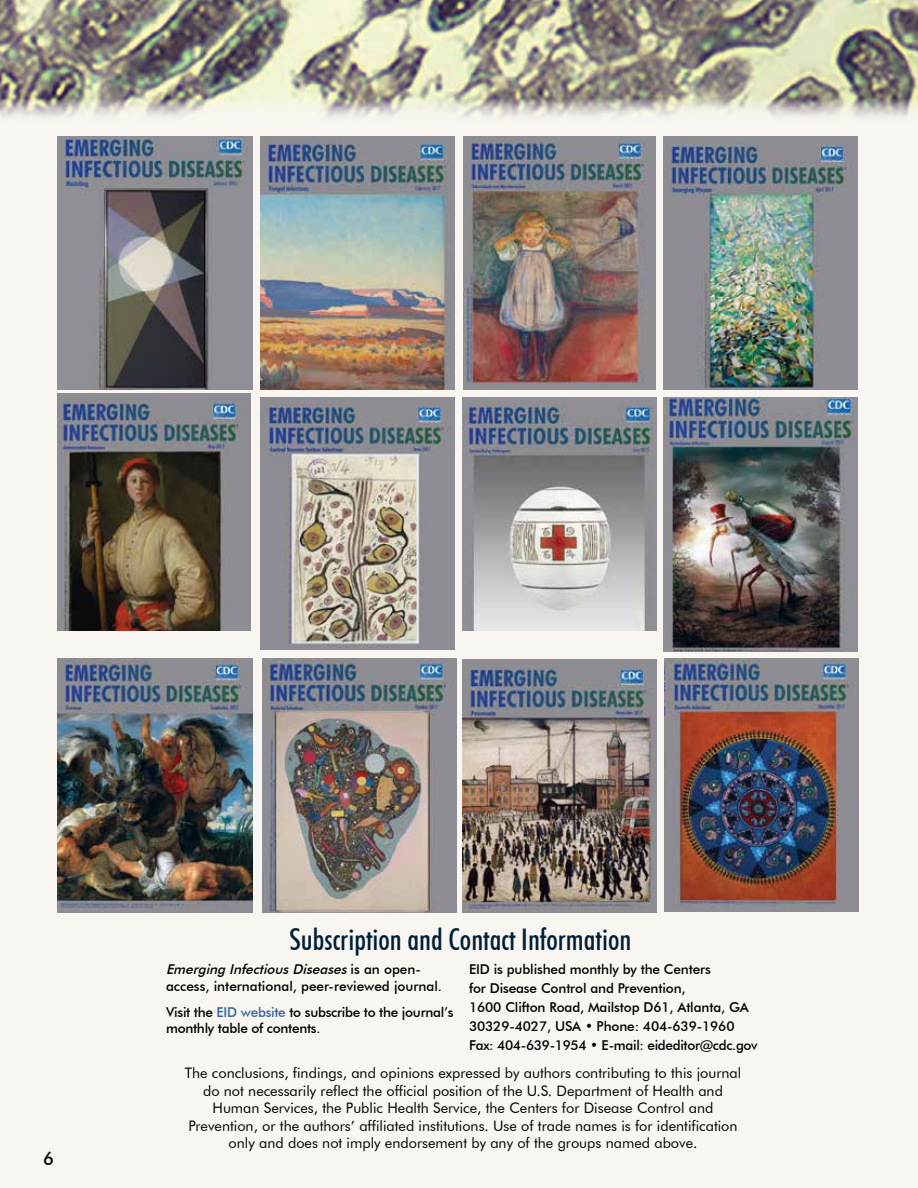
<style>
.page{position:relative;width:918px;height:1188px;background:#f9f6f2}
.page>*{position:absolute;margin:0;border:0;box-sizing:border-box;transform-origin:0 0}
.t1{font:500 condensed 29.85px "Futura BT";color:#002036}
.t2{font:500 18px "Futura BT";color:#000}
.t3{font:14.55px/17.4px "Futura BT";color:#000;text-align:center}
.t4{font:500 13.65px/18.9px "Futura BT";letter-spacing:-.01em;color:#000}
.s1{font-style:italic}
.s2{color:#33679a}
</style>
<div class="page">
<img style="left:58px;top:137px;width:194px;height:253px">
<img style="left:261px;top:137px;width:193px;height:253px">
<img style="left:464px;top:137px;width:192px;height:253px">
<img style="left:663px;top:137px;width:194px;height:253px">
<img style="left:58px;top:393px;width:192px;height:237px">
<img style="left:261px;top:398px;width:194px;height:252px">
<img style="left:462px;top:398px;width:194px;height:232px">
<img style="left:663px;top:398px;width:194px;height:253px">
<img style="left:58px;top:659px;width:194px;height:253px">
<img style="left:262px;top:659px;width:194px;height:253px">
<img style="left:462px;top:659px;width:194px;height:253px">
<img style="left:665px;top:659px;width:194px;height:252px">
<img style="left:0;top:0;width:918px;height:117px">
<p class="t2" style="left:43px;top:1147px;width:12px">6</p>
<h1 class="t1" style="left:290px;top:922px;width:343px">Subscription and Contact Information</h1>
<p class="t4" style="left:166px;top:961px;width:278px;line-height:16.6px"><span class="s1">Emerging InfectiousDiseases</span>i s a n o p e n - access, international, peer-reviewed journal.</p>
<p class="t4" style="left:166px;top:1003px;width:289px;line-height:16.6px">Visit the <span class="s2">EID website</span> to subscribe to the journal’s monthly table of contents.</p>
<p class="t4" style="left:469px;top:960px;width:290px">EID is published monthly by the Centers<br>for Disease Control and Prevention,<br>1600 Clifton Road, Mailstop D61, Atlanta, GA 30329-4027, USA • Phone: 404-639-1960<br>Fax: 404-639-1954 • E-mail: eideditor@cdc.gov</p>
<p class="t3" style="left:185px;top:1064px;width:558px">The conclusions, findings, and opinions expressed by authors contributing to this journal do not necessarily reflect the official position of the U.S. Department of Health and Human Services, the Public Health Service, the Centers for Disease Control and Prevention, or the authors’ affiliated institutions. Use of trade names is for identification only and does not imply endorsement by any of the groups named above.</p>
</div>
